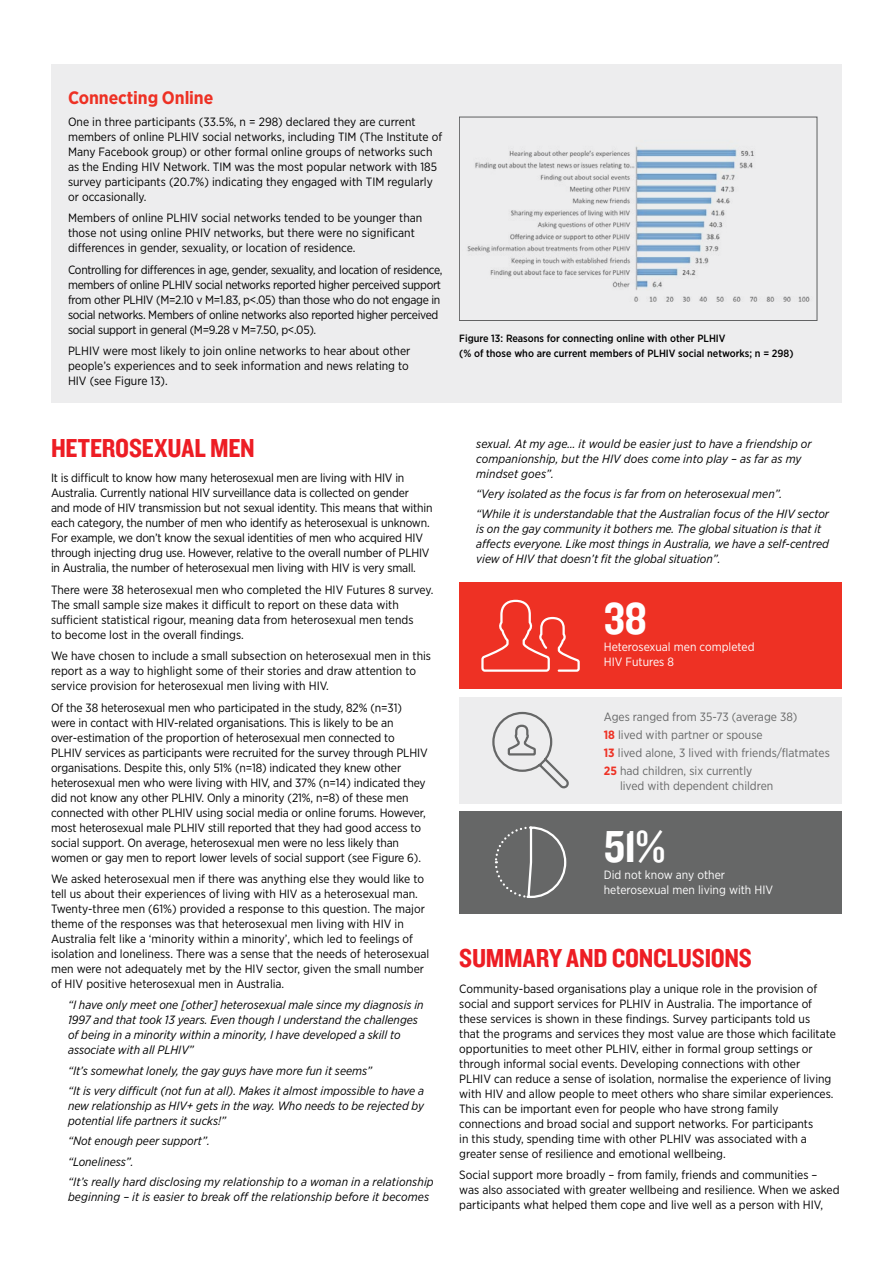
<style>
.page{position:relative;width:893px;height:1263px;background:#fff}
.page>*{position:absolute;margin:0;border:0;box-sizing:border-box;transform-origin:0 0}
.t1{font:46.5px "Knockout 50 Welterweight";color:#fff}
.t2{font:27px "Knockout 50 Welterweight";letter-spacing:-.01em;color:#ed1d24}
.t3{font:700 18px "Gotham Narrow";letter-spacing:-.005em;color:#ee3124}
.t4{font:12px/15px "Gotham Narrow";color:#000}
.t5{font:italic 12px/15px "Gotham Narrow";color:#000}
.t6{font:12px/15px "Gotham Narrow";letter-spacing:-.025em;color:#000}
.t7{font:12px/18.1px "Gotham Narrow";color:#666767}
.t8{font:12px/15px "Gotham Narrow";color:#fff}
.t9{font:500 10.5px/15px "Gotham Narrow";color:#000}
.s1{font-weight:700;color:#ee3124}
</style>
<div class="page">
<div style="left:459px;top:583px;width:383px;height:106px;background:#ee3124"></div>
<div style="left:459px;top:697px;width:383px;height:106px;background:#ededee"></div>
<div style="left:459px;top:811px;width:383px;height:102px;background:#666767"></div>
<div style="left:51px;top:65px;width:791px;height:338px;background:#ededee"></div>
<img style="left:467px;top:146px;width:343px;height:156px">
<div style="left:459px;top:117px;width:358px;height:204px;border:1px solid #666767"></div>
<svg style="left:481px;top:599px;width:99px;height:73px"></svg>
<svg style="left:492px;top:711px;width:77px;height:78px"></svg>
<svg style="left:494px;top:826px;width:73px;height:72px"></svg>
<h3 class="t3" style="left:68px;top:87px;width:147px">Connecting Online</h3>
<p class="t4" style="left:68px;top:114px;width:376px">One in three participants (33.5%, n = 298) declared they are current members of online PLHIV social networks, including TIM (The Institute of Many Facebook group) or other formal online groups of networks such as the Ending HIV Network. TIM was the most popular network with 185 survey participants (20.7%) indicating they engaged with TIM regularly or occasionally.</p>
<p class="t4" style="left:68px;top:210px;width:356px">Members of online PLHIV social networks tended to be younger than those not using online PHIV networks, but there were no significant differences in gender, sexuality, or location of residence.</p>
<p class="t6" style="left:68px;top:262px;width:376px">Controlling for differences in age, gender, sexuality, and location of residence, members of online PLHIV social networks reported higher perceived support from other PLHIV (M=2.10 v M=1.83, p&lt;.05) than those who do not engage in social networks. Members of online networks also reported higher perceived social support in general (M=9.28 v M=7.50, p&lt;.05).</p>
<p class="t4" style="left:68px;top:343px;width:344px">PLHIV were most likely to join online networks to hear about other people’s experiences and to seek information and news relating to<br>HIV (see Figure 13).</p>
<p class="t9" style="left:459px;top:331px;width:336px">Figure 13: Reasons for connecting online with other PLHIV<br>(% of those who are current members of PLHIV social networks; n = 298)</p>
<h2 class="t2" style="left:51px;top:430px;width:205px">HETEROSEXUAL MEN</h2>
<p class="t4" style="left:51px;top:470px;width:383px">It is difficult to know how many heterosexual men are living with HIV in Australia. Currently national HIV surveillance data is collected on gender<br>and mode of HIV transmission but not sexual identity. This means that within each category, the number of men who identify as heterosexual is unknown.<br>For example, we don’t know the sexual identities of men who acquired HIV through injecting drug use. However, relative to the overall number of PLHIV in Australia, the number of heterosexual men living with HIV is very small.</p>
<p class="t4" style="left:51px;top:582px;width:384px">There were 38 heterosexual men who completed the HIV Futures 8 survey.<br>The small sample size makes it difficult to report on these data with sufficient statistical rigour, meaning data from heterosexual men tends<br>to become lost in the overall findings.</p>
<p class="t4" style="left:51px;top:648px;width:382px">We have chosen to include a small subsection on heterosexual men in this report as a way to highlight some of their stories and draw attention to service provision for heterosexual men living with HIV.</p>
<p class="t4" style="left:51px;top:700px;width:378px">Of the 38 heterosexual men who participated in the study, 82% (n=31) were in contact with HIV-related organisations. This is likely to be an over-estimation of the proportion of heterosexual men connected to PLHIV services as participants were recruited for the survey through PLHIV organisations. Despite this, only 51% (n=18) indicated they knew other heterosexual men who were living with HIV, and 37% (n=14) indicated they did not know any other PLHIV. Only a minority (21%, n=8) of these men connected with other PLHIV using social media or online forums. However, most heterosexual male PLHIV still reported that they had good access to social support. On average, heterosexual men were no less likely than women or gay men to report lower levels of social support (see Figure 6).</p>
<p class="t4" style="left:51px;top:871px;width:380px">We asked heterosexual men if there was anything else they would like to tell us about their experiences of living with HIV as a heterosexual man.<br>Twenty-three men (61%) provided a response to this question. The major theme of the responses was that heterosexual men living with HIV in Australia felt like a ‘minority within a minority’, which led to feelings of isolation and loneliness. There was a sense that the needs of heterosexual men were not adequately met by the HIV sector, given the small number of HIV positive heterosexual men in Australia.</p>
<p class="t5" style="left:68px;top:997px;width:357px">“I have only meet one [other] heterosexual male since my diagnosis in 1997 and that took 13 years. Even though I understand the challenges of being in a minority within a minority, I have developed a skill to associate with all PLHIV”</p>
<p class="t5" style="left:68px;top:1060px;width:358px;line-height:20.2px">“It’s somewhat lonely, the gay guys have more fun it seems”<br>“It is very difficult (not fun at all). Makes it almost impossible to have a</p>
<p class="t5" style="left:68px;top:1098px;width:358px">new relationship as HIV+ gets in the way. Who needs to be rejected by potential life partners it sucks!”</p>
<p class="t5" style="left:68px;top:1131px;width:367px;line-height:20.2px">“Not enough peer support”.<br>“Loneliness”.<br>“It’s really hard disclosing my relationship to a woman in a relationship</p>
<p class="t5" style="left:68px;top:1189px;width:363px">beginning – it is easier to break off the relationship before it becomes</p>
<p class="t5" style="left:476px;top:436px;width:337px">sexual. At my age… it would be easier just to have a friendship or companionship, but the HIV does come into play – as far as my mindset goes”.</p>
<p class="t5" style="left:476px;top:483px;width:354px;line-height:20.2px">“Very isolated as the focus is far from on heterosexual men”.<br>“While it is understandable that the Australian focus of the HIV sector</p>
<p class="t5" style="left:476px;top:521px;width:354px">is on the gay community it bothers me. The global situation is that it affects everyone. Like most things in Australia, we have a self-centred view of HIV that doesn’t fit the global situation”.</p>
<h1 class="t1" style="left:604px;top:588px;width:45px">38</h1>
<p class="t8" style="left:604px;top:639px;width:152px">Heterosexual men completed<br>HIV Futures 8</p>
<p class="t7" style="left:604px;top:707px;width:228px">Ages ranged from 35-73 (average 38)<br><span class="s1">18</span> lived with partner or spouse<br><span class="s1">13</span> lived alone, 3 lived with friends/flatmates <span class="s1">25</span> had children, six currently</p>
<p class="t7" style="left:620px;top:777px;width:155px">lived with dependent children</p>
<h1 class="t1" style="left:604px;top:816px;width:63px">51%</h1>
<p class="t8" style="left:604px;top:867px;width:171px">Did not know any other heterosexual men living with HIV</p>
<h2 class="t2" style="left:459px;top:940px;width:294px">SUMMARY AND CONCLUSIONS</h2>
<p class="t4" style="left:459px;top:981px;width:378px">Community-based organisations play a unique role in the provision of social and support services for PLHIV in Australia. The importance of these services is shown in these findings. Survey participants told us<br>that the programs and services they most value are those which facilitate opportunities to meet other PLHIV, either in formal group settings or through informal social events. Developing connections with other<br>PLHIV can reduce a sense of isolation, normalise the experience of living with HIV and allow people to meet others who share similar experiences.<br>This can be important even for people who have strong family connections and broad social and support networks. For participants<br>in this study, spending time with other PLHIV was associated with a greater sense of resilience and emotional wellbeing.</p>
<p class="t4" style="left:459px;top:1167px;width:382px">Social support more broadly – from family, friends and communities – was also associated with greater wellbeing and resilience. When we asked participants what helped them cope and live well as a person with HIV,</p>
</div>
